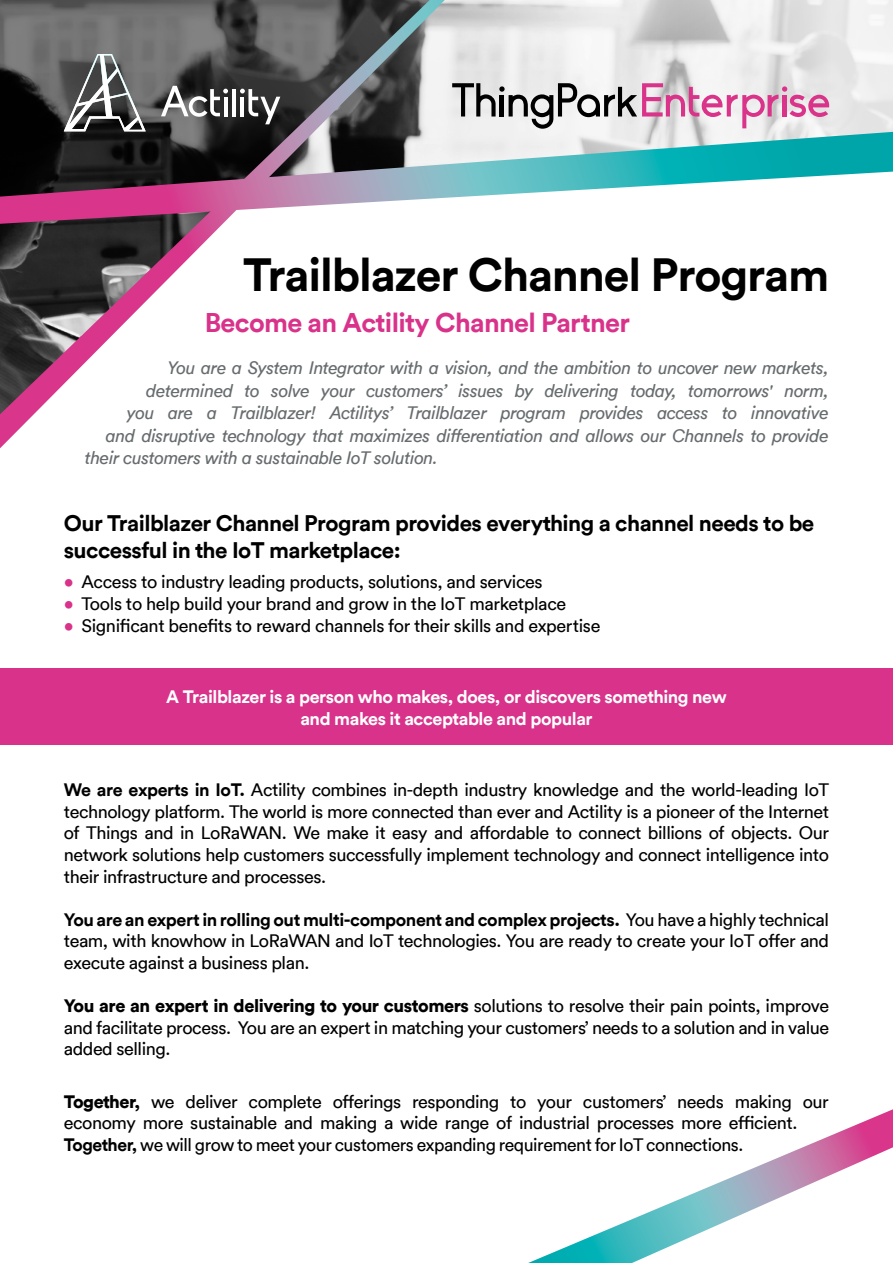
<style>
.page{position:relative;width:893px;height:1263px;background:#fff}
.page>*{position:absolute;margin:0;border:0;box-sizing:border-box;transform-origin:0 0}
.t1{font:700 46.5px "Circular Pro TT";letter-spacing:-.025em;color:#000}
.t2{font:700 27px "Circular Pro TT";letter-spacing:-.025em;color:#d9328a}
.t3{font:700 22.5px/27px "Circular Pro TT";letter-spacing:-.025em;color:#000}
.t4{font:18px/21.6px "Circular Pro TT";letter-spacing:-.025em;color:#000;text-align:justify}
.t5{font:italic 18px "Circular Pro TT";letter-spacing:-.025em;color:#676c6e}
.t6{font:700 18px/21.6px "Circular Pro TT";letter-spacing:-.025em;color:#fff;text-align:center}
.s1{color:#d9328a}
.s2{font-weight:700}
.s3{font-weight:900}
</style>
<div class="page">
<svg style="left:475px;top:0;width:418px;height:132px;fill:#eaeaea"></svg>
<div style="left:0;top:668px;width:893px;height:77px;background:#d9328a"></div>
<svg style="left:528px;top:1109px;width:365px;height:154px"></svg>
<svg style="left:445px;top:0;width:30px;height:132px;fill:#e4e4e4"></svg>
<svg style="left:445px;top:132px;width:448px;height:66px"></svg>
<svg style="left:0;top:0;width:445px;height:448px"></svg>
<svg style="left:64px;top:54px;width:82px;height:77px"></svg>
<svg style="left:161px;top:86px;width:67px;height:31px"></svg>
<hr style="left:232px;top:89px;width:4px;height:27px;background:#fff">
<svg style="left:240px;top:89px;width:40px;height:35px"></svg>
<svg style="left:452px;top:83px;width:377px;height:46px"></svg>
<h1 class="t1" style="left:243px;top:242px;width:587px">Trailblazer Channel Program</h1>
<h2 class="t2" style="left:205px;top:304px;width:427px">Become an Actility Channel Partner</h2>
<p class="t5" style="left:167px;top:356px;width:663px">You are a System Integrator with a vision, and the ambition to uncover new markets,</p>
<p class="t5" style="left:146px;top:378px;width:684px">determined to solve your customers’ issues by delivering today, tomorrows' norm,</p>
<p class="t5" style="left:127px;top:401px;width:703px">you are a Trailblazer! Actilitys’ Trailblazer program provides access to innovative</p>
<p class="t5" style="left:106px;top:423px;width:725px">and disruptive technology that maximizes differentiation and allows our Channels to provide</p>
<p class="t5" style="left:85px;top:446px;width:355px">their customers with a sustainable IoT solution.</p>
<p class="t3" style="left:64px;top:508px;width:752px">Our Trailblazer Channel Program provides everything a channel needs to be successful in the IoT marketplace:</p>
<p class="t4" style="left:64px;top:570px;width:480px"><span class="s1">•</span> Access to industry leading products, solutions, and services</p>
<p class="t4" style="left:64px;top:592px;width:504px"><span class="s1">•</span> Tools to help build your brand and grow in the IoT marketplace</p>
<p class="t4" style="left:64px;top:614px;width:538px"><span class="s1">•</span> Significant benefits to reward channels for their skills and expertise</p>
<p class="t6" style="left:166px;top:685px;width:562px">A Trailblazer is a person who makes, does, or discovers something new and makes it acceptable and popular</p>
<p class="t4" style="left:64px;top:778px;width:767px"><span class="s2">We are experts in IoT.</span> Actility combines in-depth industry knowledge and the world-leading IoT technology platform. The world is more connected than ever and Actility is a pioneer of the Internet of Things and in LoRaWAN. We make it easy and affordable to connect billions of objects. Our network solutions help customers successfully implement technology and connect intelligence into their infrastructure and processes.</p>
<p class="t4" style="left:64px;top:908px;width:767px"><span class="s2">You are an expert in rolling out multi-component and complex projects.</span> You have a highly technical team, with knowhow in LoRaWAN and IoT technologies. You are ready to create your IoT offer and execute against a business plan.</p>
<p class="t4" style="left:64px;top:994px;width:767px"><span class="s3">You are an expert in delivering to your customers</span> solutions to resolve their pain points, improve and facilitate process. You are an expert in matching your customers’ needs to a solution and in value added selling.</p>
<p class="t4" style="left:64px;top:1090px;width:767px;text-align:left"><span class="s3">Together,</span> we deliver complete offerings responding to your customers’ needs making our economy more sustainable and making a wide range of industrial processes more efficient.<br><span class="s2">Together,</span> we will grow to meet your customers expanding requirement for IoT connections.</p>
</div>
